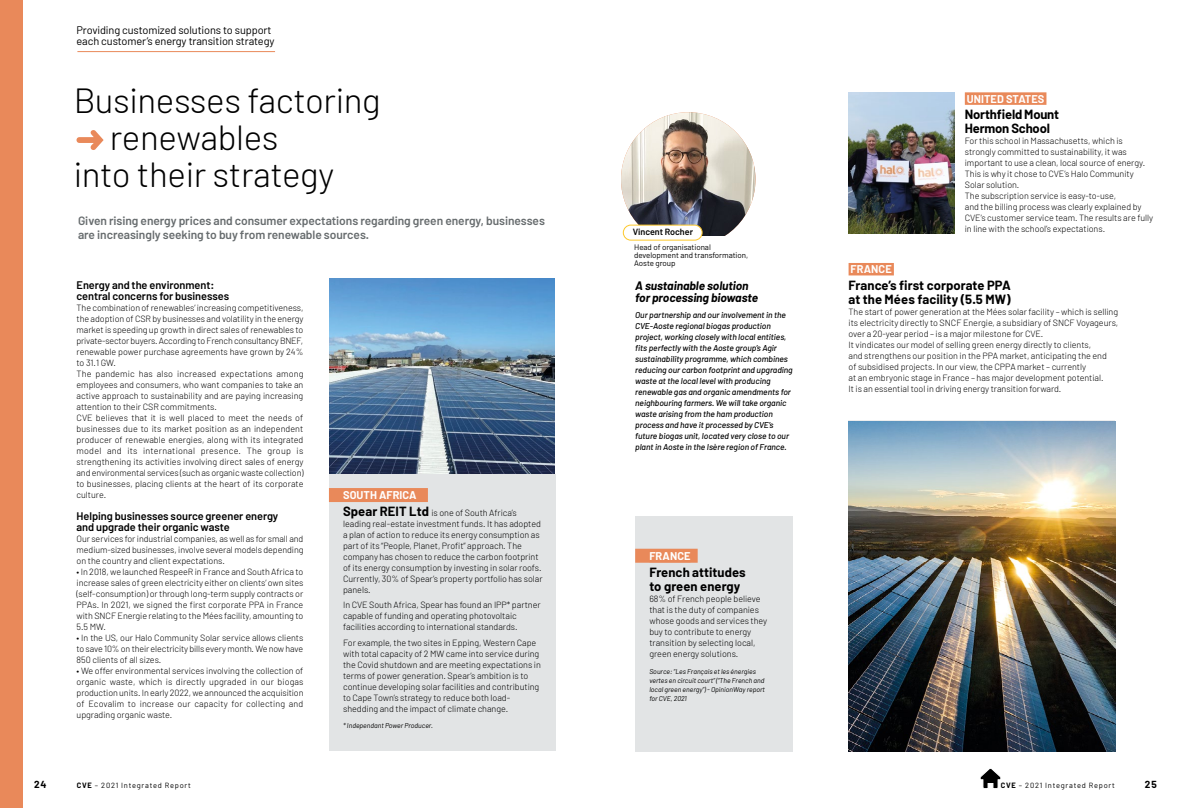
<style>
.page{position:relative;width:1191px;height:808px;background:#fff}
.page>*{position:absolute;margin:0;border:0;box-sizing:border-box;transform-origin:0 0}
.t1{font:300 34.9px "Barlow";letter-spacing:-.01em;color:#000}
.t2{font:700 13px/14px "Barlow";color:#000}
.t3{font:600 12px/14px "Barlow";letter-spacing:-.005em;color:#676c6e}
.t4{font:italic 700 12px/12px "Barlow";letter-spacing:-.005em;color:#000}
.t5{font:600 11px/11px "Barlow";letter-spacing:-.005em;color:#000}
.t6{font:11px/11px "Barlow";letter-spacing:-.01em;color:#000}
.t7{font:700 11px "Barlow";letter-spacing:.005em;color:#fff}
.t8{font:700 10px "Barlow";color:#000}
.t9{font:300 9px/11px "Barlow";letter-spacing:-.005em;color:#000}
.t10{font:600 9px "Barlow";letter-spacing:-.005em;color:#000}
.t11{font:italic 500 8.5px/11px "Barlow";letter-spacing:-.005em;color:#000}
.t12{font:8px/8px "Barlow";letter-spacing:-.005em;color:#000}
.t13{font:7.5px "Barlow";letter-spacing:.1em;color:#000}
.t14{font:italic 7px/9px "Barlow";letter-spacing:-.005em;color:#000}
.s1{font-weight:700;font-size:13px}
.s2{font-weight:700}
</style>
<div class="page">
<div style="left:0;top:0;width:23px;height:808px;background:#e9895a"></div>
<svg style="left:980px;top:768px;width:21px;height:21px"></svg>
<svg style="left:76px;top:130px;width:28px;height:20px"></svg>
<img style="left:329px;top:278px;width:226px;height:197px">
<div style="left:964px;top:92px;width:82px;height:13px;background:#e9895a"></div>
<div style="left:329px;top:475px;width:227px;height:276px;background:#e2e4e5"></div>
<div style="left:329px;top:488px;width:99px;height:14px;background:#e9895a"></div>
<img style="left:621px;top:112px;width:134px;height:135px;border-radius:67px">
<div style="left:633px;top:237px;width:109px;height:17px;background:#fff"></div>
<div style="left:623px;top:225px;width:79px;height:15px;background:#fff;border-radius:8px"></div>
<div style="left:623px;top:225px;width:79px;height:15px;border:1px solid #fdc82b;border-radius:8px"></div>
<div style="left:848px;top:263px;width:46px;height:12px;background:#e9895a"></div>
<img style="left:848px;top:421px;width:267px;height:330px">
<img style="left:848px;top:92px;width:106px;height:141px">
<div style="left:635px;top:516px;width:158px;height:235px;background:#e2e4e5"></div>
<div style="left:635px;top:549px;width:62px;height:14px;background:#e9895a"></div>
<hr style="left:77px;top:51px;width:198px;height:1px;background:#e9895a">
<p class="t6" style="left:77px;top:24px;width:199px">Providing customized solutions to support each customer’s energy transition strategy</p>
<h1 class="t1" style="left:74px;top:79px;width:308px">Businesses factoring</h1>
<h1 class="t1" style="left:110px;top:116px;width:170px">renewables</h1>
<h1 class="t1" style="left:74px;top:152px;width:262px">into their strategy</h1>
<h3 class="t3" style="left:78px;top:214px;width:468px">Given rising energy prices and consumer expectations regarding green energy, businesses are increasingly seeking to buy from renewable sources.</h3>
<p class="t5" style="left:77px;top:279px;width:154px">Energy and the environment: central concerns for businesses</p>
<p class="t9" style="left:77px;top:302px;width:228px">The combination of renewables’ increasing competitiveness, the adoption of CSR by businesses and volatility in the energy market is speeding up growth in direct sales of renewables to private-sector buyers. According to French consultancy BNEF, renewable power purchase agreements have grown by 24% to 31.1 GW.<br>The pandemic has also increased expectations among employees and consumers, who want companies to take an active approach to sustainability and are paying increasing attention to their CSR commitments.<br>CVE believes that it is well placed to meet the needs of businesses due to its market position as an independent producer of renewable energies, along with its integrated model and its international presence. The group is strengthening its activities involving direct sales of energy and environmental services (such as organic waste collection) to businesses, placing clients at the heart of its corporate culture.</p>
<p class="t5" style="left:77px;top:510px;width:203px">Helping businesses source greener energy and upgrade their organic waste</p>
<p class="t9" style="left:77px;top:533px;width:228px;text-align:justify">Our services for industrial companies, as well as for small and medium-sized businesses, involve several models depending on the country and client expectations.</p>
<p class="t9" style="left:77px;top:566px;width:228px;text-align:justify">• In 2018, we launched RespeeR in France and South Africa to increase sales of green electricity either on clients’ own sites (self-consumption) or through long-term supply contracts or PPAs. In 2021, we signed the first corporate PPA in France with SNCF Energie relating to the Mées facility, amounting to 5.5 MW.</p>
<p class="t9" style="left:77px;top:632px;width:228px;text-align:justify">• In the US, our Halo Community Solar service allows clients to save 10% on their electricity bills every month. We now have 850 clients of all sizes.</p>
<p class="t9" style="left:77px;top:665px;width:228px;text-align:justify">• We offer environmental services involving the collection of organic waste, which is directly upgraded in our biogas production units. In early 2022, we announced the acquisition of Ecovalim to increase our capacity for collecting and upgrading organic waste.</p>
<p class="t7" style="left:343px;top:489px;width:75px">SOUTH AFRICA</p>
<p class="t9" style="left:343px;top:507px;width:201px"><span class="s1">Spear REIT Ltd</span> is one of South Africa’s leading real-estate investment funds. It has adopted a plan of action to reduce its energy consumption as part of its “People, Planet, Profit” approach. The company has chosen to reduce the carbon footprint of its energy consumption by investing in solar roofs.<br>Currently, 30% of Spear’s property portfolio has solar panels.</p>
<p class="t9" style="left:343px;top:599px;width:199px">In CVE South Africa, Spear has found an IPP* partner capable of funding and operating photovoltaic facilities according to international standards.</p>
<p class="t9" style="left:343px;top:637px;width:199px">For example, the two sites in Epping, Western Cape with total capacity of 2 MW came into service during the Covid shutdown and are meeting expectations in terms of power generation. Spear’s ambition is to continue developing solar facilities and contributing to Cape Town’s strategy to reduce both load&shy;shedding and the impact of climate change.</p>
<p class="t14" style="left:343px;top:721px;width:91px">* Independant Power Producer.</p>
<p class="t10" style="left:633px;top:226px;width:62px">Vincent Rocher</p>
<p class="t12" style="left:634px;top:242px;width:115px">Head of organisational development and transformation,<br>Aoste group</p>
<h3 class="t4" style="left:635px;top:280px;width:124px">A sustainable solution for processing biowaste</h3>
<p class="t11" style="left:635px;top:309px;width:159px">Our partnership and our involvement in the CVE-Aoste regional biogas production project, working closely with local entities, fits perfectly with the Aoste group’s Agir sustainability programme, which combines reducing our carbon footprint and upgrading waste at the local level with producing renewable gas and organic amendments for neighbouring farmers. We will take organic waste arising from the ham production process and have it processed by CVE’s future biogas unit, located very close to our plant in Aoste in the Isère region of France.</p>
<p class="t7" style="left:649px;top:549px;width:43px">FRANCE</p>
<h2 class="t2" style="left:649px;top:565px;width:98px">French attitudes to green energy</h2>
<p class="t9" style="left:649px;top:593px;width:119px">68% of French people believe that is the duty of companies whose goods and services they buy to contribute to energy transition by selecting local, green energy solutions.</p>
<p class="t14" style="left:649px;top:667px;width:117px">Source: “Les Français et les énergies vertes en circuit court” (“The French and local green energy”) - OpinionWay report for CVE, 2021</p>
<p class="t7" style="left:967px;top:92px;width:79px">UNITED STATES</p>
<h2 class="t2" style="left:964px;top:108px;width:96px">Northfield Mount<br>Hermon School</h2>
<p class="t9" style="left:964px;top:135px;width:190px">For this school in Massachusetts, which is strongly committed to sustainability, it was important to use a clean, local source of energy.<br>This is why it chose to CVE’s Halo Community Solar solution.<br>The subscription service is easy-to-use,<br>and the billing process was clearly explained by CVE’s customer service team. The results are fully in line with the school’s expectations.</p>
<p class="t7" style="left:850px;top:262px;width:43px">FRANCE</p>
<h2 class="t2" style="left:848px;top:278px;width:164px">France’s first corporate PPA at the Mées facility (5.5 MW)</h2>
<p class="t9" style="left:848px;top:306px;width:271px">The start of power generation at the Mées solar facility – which is selling its electricity directly to SNCF Energie, a subsidiary of SNCF Voyageurs, over a 20-year period – is a major milestone for CVE.<br>It vindicates our model of selling green energy directly to clients,<br>and strengthens our position in the PPA market, anticipating the end<br>of subsidised projects. In our view, the CPPA market – currently<br>at an embryonic stage in France – has major development potential.<br>It is an essential tool in driving energy transition forward.</p>
<p class="t8" style="left:34px;top:779px;width:14px">24</p>
<p class="t13" style="left:77px;top:781px;width:115px"><span class="s2">CVE</span> – 2021 Integrated Report</p>
<p class="t13" style="left:1001px;top:781px;width:115px"><span class="s2">CVE</span> – 2021 Integrated Report</p>
<p class="t8" style="left:1145px;top:779px;width:13px">25</p>
</div>
